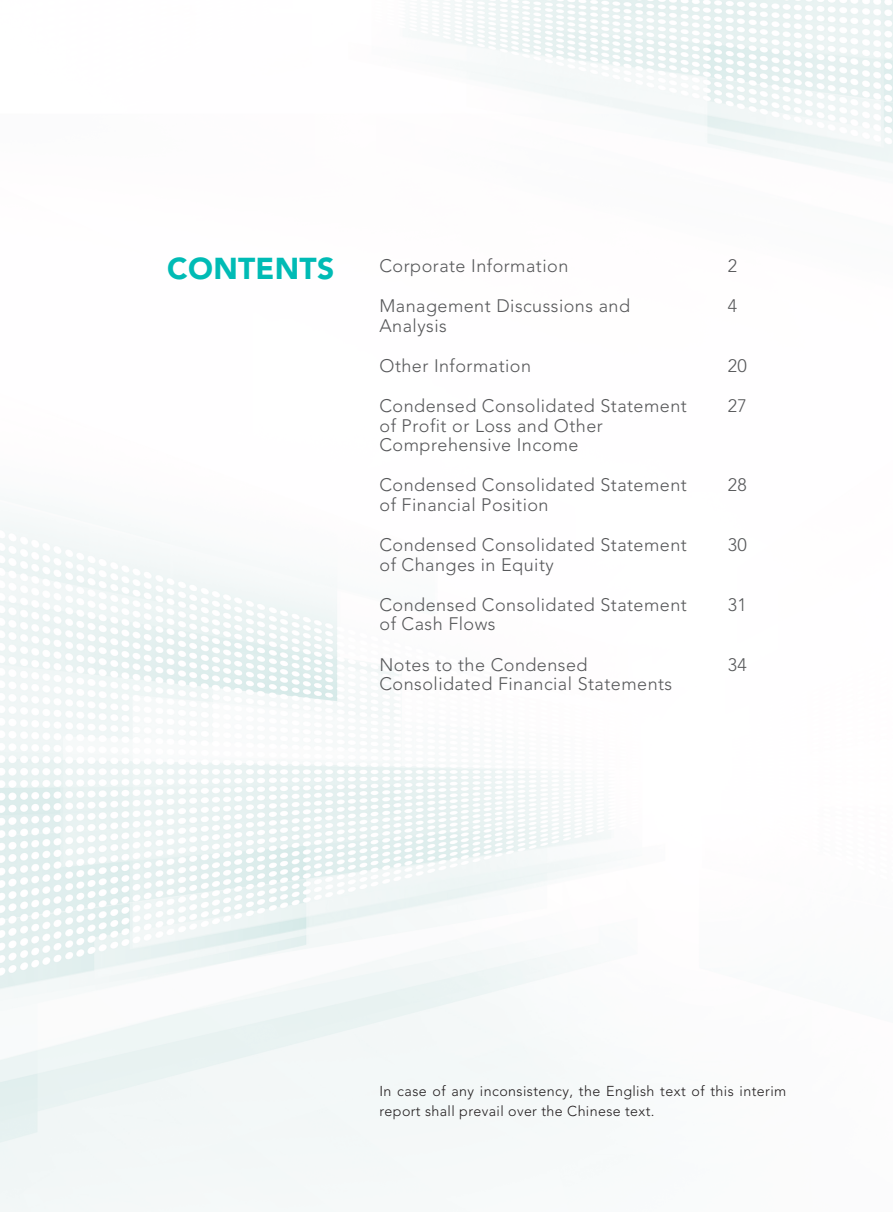
<style>
.page{position:relative;width:893px;height:1212px;background:#fff}
.page>*{position:absolute;margin:0;border:0;box-sizing:border-box;transform-origin:0 0}
.t1{font:900 30px "Avenir LT Std";letter-spacing:.01em;color:#00bbb5}
.t2{font:300 18px/19.5px "Avenir LT Std";letter-spacing:.025em;color:#57585a}
.t3{font:300 14.25px/20.2px "Avenir LT Std";letter-spacing:.03em;color:#231f20}
</style>
<div class="page">
<img style="left:0;top:0;width:893px;height:1212px">
<h1 class="t1" style="left:167px;top:250px;width:169px">CONTENTS</h1>
<p class="t2" style="left:379px;top:256px;width:190px">Corporate Information</p>
<p class="t2" style="left:728px;top:256px;width:11px">2</p>
<p class="t2" style="left:379px;top:296px;width:252px">Management Discussions and<br>Analysis</p>
<p class="t2" style="left:728px;top:296px;width:11px">4</p>
<p class="t2" style="left:379px;top:356px;width:153px">Other Information</p>
<p class="t2" style="left:728px;top:356px;width:21px">20</p>
<p class="t2" style="left:379px;top:396px;width:309px">Condensed Consolidated Statement of Profit or Loss and Other<br>Comprehensive Income</p>
<p class="t2" style="left:728px;top:396px;width:21px">27</p>
<p class="t2" style="left:379px;top:475px;width:309px">Condensed Consolidated Statement of Financial Position</p>
<p class="t2" style="left:728px;top:475px;width:21px">28</p>
<p class="t2" style="left:379px;top:535px;width:309px">Condensed Consolidated Statement of Changes in Equity</p>
<p class="t2" style="left:728px;top:535px;width:21px">30</p>
<p class="t2" style="left:379px;top:595px;width:309px">Condensed Consolidated Statement of Cash Flows</p>
<p class="t2" style="left:728px;top:595px;width:21px">31</p>
<p class="t2" style="left:379px;top:655px;width:294px">Notes to the Condensed<br>Consolidated Financial Statements</p>
<p class="t2" style="left:728px;top:655px;width:21px">34</p>
<p class="t3" style="left:379px;top:1081px;width:408px">In case of any inconsistency, the English text of this interim report shall prevail over the Chinese text.</p>
</div>
